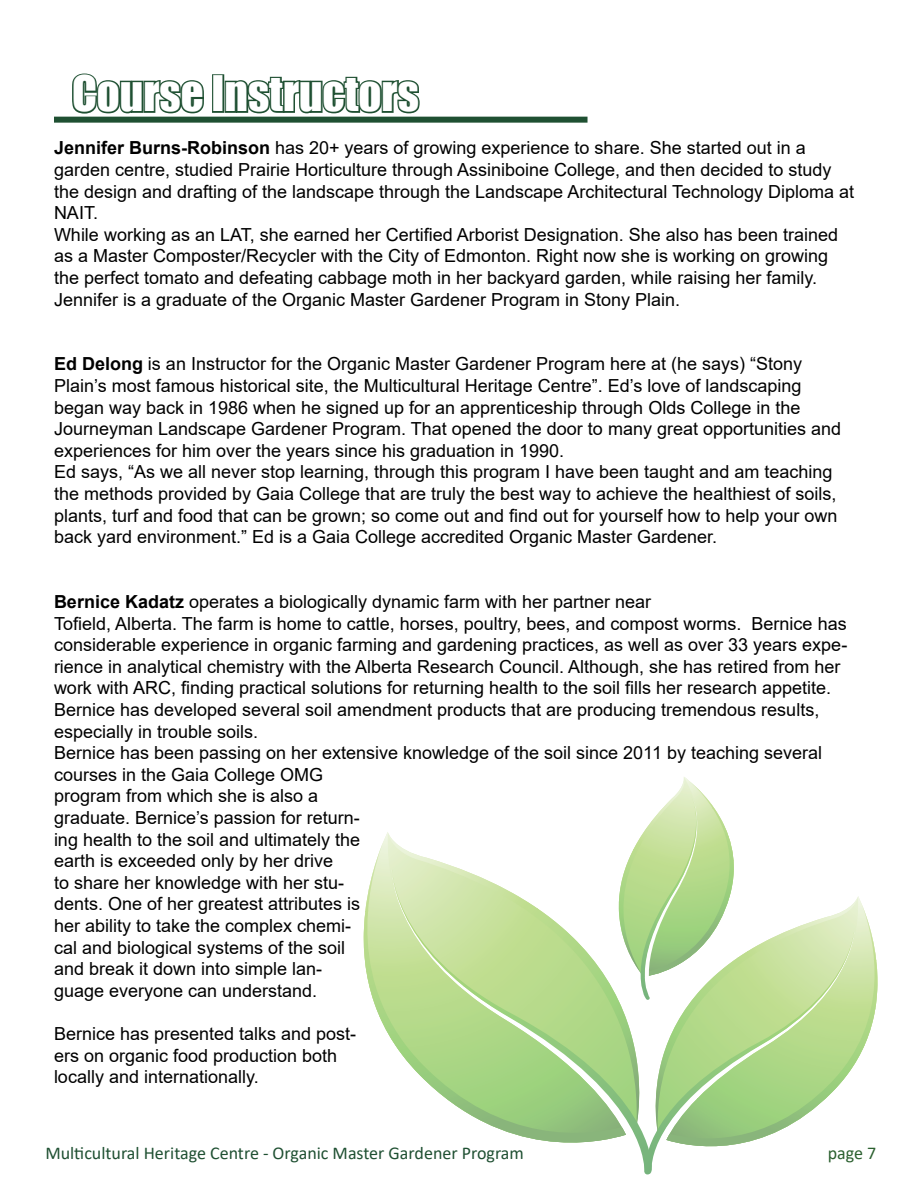
<style>
.page{position:relative;width:918px;height:1188px;background:#fff}
.page>*{position:absolute;margin:0;border:0;box-sizing:border-box;transform-origin:0 0}
.t1{font:45px "Impact";color:#fff}
.t2{font:18px/21.6px "Arial";color:#000}
.t3{font:18px "Calibri";color:#1f5032}
.t4{font:18px "Calibri";color:#2b602f}
.s1{font-weight:700}
</style>
<div class="page">
<svg style="left:644px;top:777px;width:90px;height:119px"></svg>
<svg style="left:684px;top:896px;width:174px;height:10px"></svg>
<svg style="left:684px;top:906px;width:194px;height:154px"></svg>
<svg style="left:652px;top:923px;width:205px;height:240px"></svg>
<svg style="left:652px;top:832px;width:32px;height:329px"></svg>
<svg style="left:388px;top:832px;width:278px;height:296px"></svg>
<svg style="left:363px;top:844px;width:263px;height:284px"></svg>
<svg style="left:389px;top:865px;width:263px;height:310px"></svg>
<svg style="left:72px;top:73px;width:132px;height:41px"></svg>
<div style="left:212px;top:74px;width:12px;height:39px;border:3px solid #1f5032"></div>
<svg style="left:223px;top:75px;width:197px;height:39px"></svg>
<div style="left:54px;top:117px;width:534px;height:6px;background:#1f5032"></div>
<h1 class="t1" style="left:72px;top:59px;width:348px">Course Instructors</h1>
<p class="t2" style="left:54px;top:137px;width:802px"><span class="s1">Jennifer Burns-Robinson</span> has 20+ years of growing experience to share. She started out in a garden centre, studied Prairie Horticulture through Assiniboine College, and then decided to study the design and drafting of the landscape through the Landscape Architectural Technology Diploma at NAIT.<br>While working as an LAT, she earned her Certified Arborist Designation. She also has been trained as a Master Composter/Recycler with the City of Edmonton. Right now she is working on growing the perfect tomato and defeating cabbage moth in her backyard garden, while raising her family.<br>Jennifer is a graduate of the Organic Master Gardener Program in Stony Plain.</p>
<p class="t2" style="left:54px;top:353px;width:789px"><span class="s1">Ed Delong</span> is an Instructor for the Organic Master Gardener Program here at (he says) “Stony Plain’s most famous historical site, the Multicultural Heritage Centre”. Ed’s love of landscaping began way back in 1986 when he signed up for an apprenticeship through Olds College in the Journeyman Landscape Gardener Program. That opened the door to many great opportunities and experiences for him over the years since his graduation in 1990.<br>Ed says, “As we all never stop learning, through this program I have been taught and am teaching the methods provided by Gaia College that are truly the best way to achieve the healthiest of soils, plants, turf and food that can be grown; so come out and find out for yourself how to help your own back yard environment.” Ed is a Gaia College accredited Organic Master Gardener.</p>
<p class="t2" style="left:54px;top:591px;width:795px"><span class="s1">Bernice Kadatz</span> operates a biologically dynamic farm with her partner near<br>Tofield, Alberta. The farm is home to cattle, horses, poultry, bees, and compost worms. Bernice has considerable experience in organic farming and gardening practices, as well as over 33 years expe&shy;rience in analytical chemistry with the Alberta Research Council. Although, she has retired from her work with ARC, finding practical solutions for returning health to the soil fills her research appetite.<br>Bernice has developed several soil amendment products that are producing tremendous results, especially in trouble soils.<br>Bernice has been passing on her extensive knowledge of the soil since 2011 by teaching several courses in the Gaia College OMG<br>program from which she is also a<br>graduate. Bernice’s passion for return-<br>ing health to the soil and ultimately the<br>earth is exceeded only by her drive<br>to share her knowledge with her stu-<br>dents. One of her greatest attributes is<br>her ability to take the complex chemi-<br>cal and biological systems of the soil<br>and break it down into simple lan-<br>guage everyone can understand.</p>
<p class="t2" style="left:54px;top:1023px;width:304px">Bernice has presented talks and post&shy;ers on organic food production both locally and internationally.</p>
<p class="t3" style="left:45px;top:1140px;width:480px">Multicultural Heritage Centre - Organic Master Gardener Program</p>
<p class="t4" style="left:828px;top:1140px;width:50px">page 7</p>
</div>
